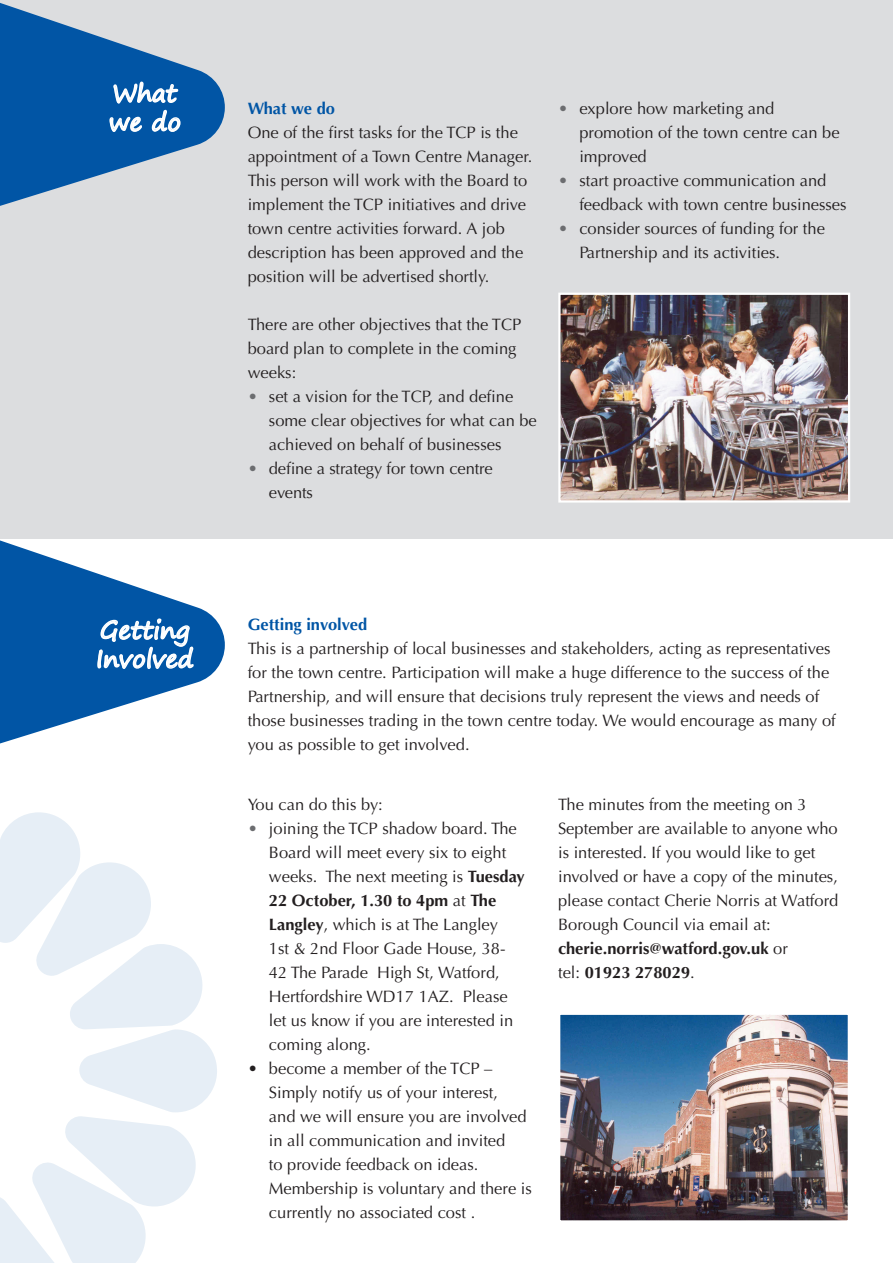
<style>
.page{position:relative;width:893px;height:1263px;background:#fff}
.page>*{position:absolute;margin:0;border:0;box-sizing:border-box;transform-origin:0 0}
.t1{font:24px/28.8px "Segoe Print";letter-spacing:-.005em;color:#fff}
.t2{font:16.5px/24px "Optima LT";color:#231f20}
.t3{font:700 16.5px "Optima LT";color:#0155a5}
.s1{color:#6c6d70}
.s2{font-weight:700}
</style>
<div class="page">
<div style="left:0;top:0;width:893px;height:539px;background:#dcdddf"></div>
<svg style="left:0;top:3px;width:225px;height:203px"></svg>
<svg style="left:0;top:540px;width:225px;height:204px"></svg>
<svg style="left:0;top:38px;width:186px;height:133px;background:#1b65ac"></svg>
<svg style="left:0;top:576px;width:195px;height:133px;background:#276eb2"></svg>
<svg style="left:0;top:812px;width:217px;height:451px"></svg>
<img style="left:561px;top:296px;width:286px;height:204px">
<div style="left:558px;top:293px;width:292px;height:210px;border:2px solid #fff"></div>
<img style="left:561px;top:1016px;width:286px;height:203px">
<div style="left:558px;top:1013px;width:292px;height:209px;border:2px solid #fff"></div>
<h1 class="t1" style="left:109px;top:78px;width:74px">What we do</h1>
<h1 class="t1" style="left:96px;top:615px;width:99px">Getting<br>Involved</h1>
<p class="t3" style="left:248px;top:99px;width:89px">What we do</p>
<p class="t2" style="left:248px;top:121px;width:286px">One of the first tasks for the TCP is the appointment of a Town Centre Manager.<br>This person will work with the Board to implement the TCP initiatives and drive town centre activities forward. A job description has been approved and the position will be advertised shortly.</p>
<p class="t2" style="left:248px;top:313px;width:275px">There are other objectives that the TCP board plan to complete in the coming weeks:</p>
<p class="t2" style="left:269px;top:385px;width:269px;text-indent:-21px"><span class="s1">•</span> set a vision for the TCP, and define some clear objectives for what can be achieved on behalf of businesses</p>
<p class="t2" style="left:269px;top:457px;width:225px;text-indent:-21px"><span class="s1">•</span> define a strategy for town centre events</p>
<p class="t2" style="left:579px;top:97px;width:262px;text-indent:-21px"><span class="s1">•</span> explore how marketing and promotion of the town centre can be improved</p>
<p class="t2" style="left:579px;top:169px;width:269px;text-indent:-21px"><span class="s1">•</span> start proactive communication and feedback with town centre businesses</p>
<p class="t2" style="left:579px;top:217px;width:247px;text-indent:-21px"><span class="s1">•</span> consider sources of funding for the<br>Partnership and its activities.</p>
<p class="t3" style="left:248px;top:615px;width:121px">Getting involved</p>
<p class="t2" style="left:248px;top:637px;width:590px">This is a partnership of local businesses and stakeholders, acting as representatives for the town centre. Participation will make a huge difference to the success of the Partnership, and will ensure that decisions truly represent the views and needs of those businesses trading in the town centre today. We would encourage as many of you as possible to get involved.</p>
<p class="t2" style="left:248px;top:793px;width:137px">You can do this by:</p>
<p class="t2" style="left:269px;top:817px;width:257px;text-indent:-21px"><span class="s1">•</span> joining the TCP shadow board. The<br>Board will meet every six to eight weeks. The next meeting is <span class="s2">Tuesday<br>22 October, 1.30 to 4pm</span> at <span class="s2">The<br>Langley</span>, which is at The Langley<br>1st &amp; 2nd Floor Gade House, 38-<br>42 The Parade High St, Watford,<br>Hertfordshire WD17 1AZ. Please let us know if you are interested in coming along.</p>
<p class="t2" style="left:269px;top:1057px;width:264px;text-indent:-21px">• become a member of the TCP –<br>Simply notify us of your interest,<br>and we will ensure you are involved in all communication and invited<br>to provide feedback on ideas.<br>Membership is voluntary and there is currently no associated cost .</p>
<p class="t2" style="left:558px;top:793px;width:282px">The minutes from the meeting on 3<br>September are available to anyone who is interested. If you would like to get involved or have a copy of the minutes, please contact Cherie Norris at Watford Borough Council via email at: <span class="s2">cherie.norris@watford.gov.uk</span> or<br>tel: <span class="s2">01923 278029</span>.</p>
</div>
